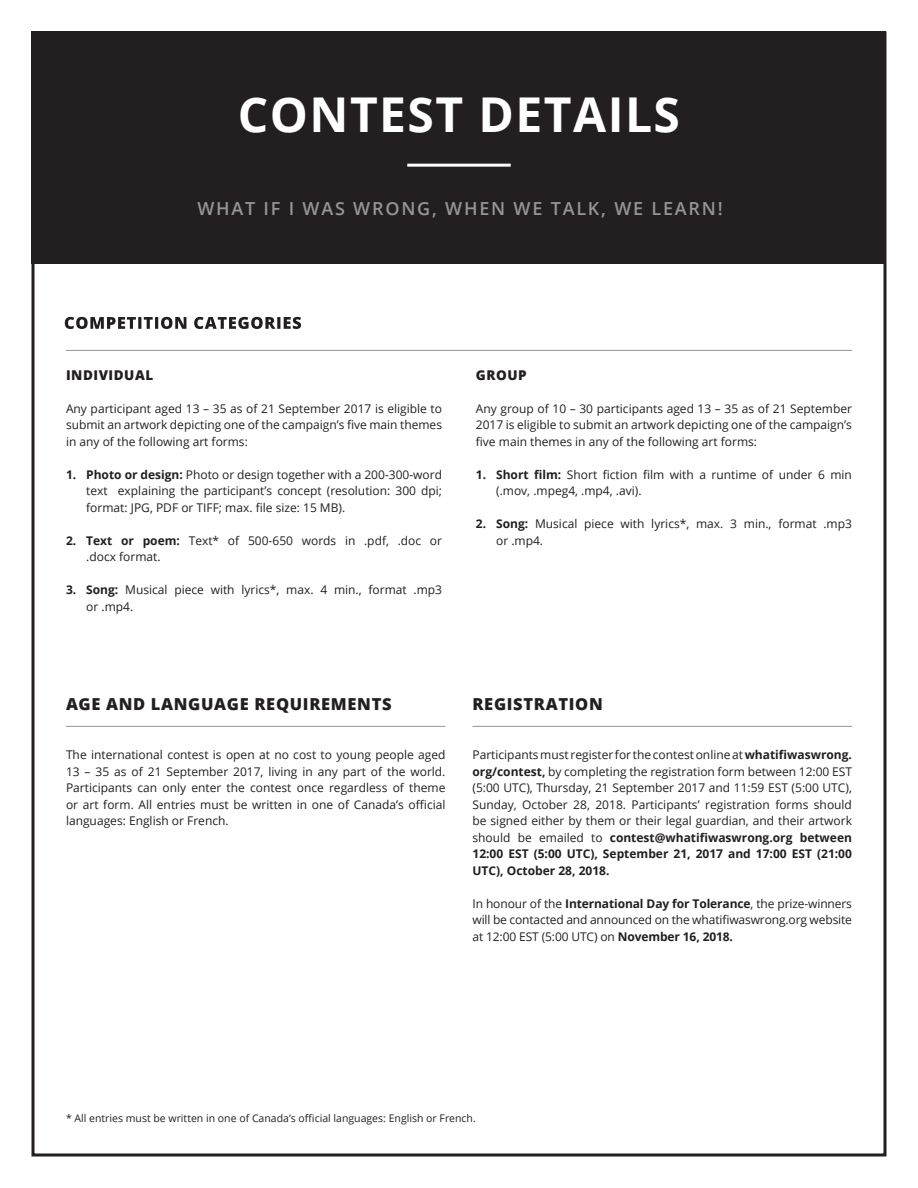
<style>
.page{position:relative;width:918px;height:1188px;background:#fff}
.page>*{position:absolute;margin:0;border:0;box-sizing:border-box;transform-origin:0 0}
.t1{font:700 48px "Open Sans";letter-spacing:.03em;color:#fff}
.t2{font:600 18px "Open Sans";letter-spacing:.1em;color:#939598}
.Sous-titre_de_sectio{font:800 16.5px "Open Sans";letter-spacing:.04em;color:#231f20}
.Sous-titre_de_sectio-2{font:800 13.5px "Open Sans";letter-spacing:.04em;color:#231f20}
.Corps_de_texte{font:12px/16.5px "Open Sans";color:#231f20;text-align:justify}
.Corps_de_texte-2{font:10.5px "Open Sans";color:#231f20}
.s1{font-weight:700}
</style>
<div class="page">
<div style="left:32px;top:32px;width:854px;height:232px;background:#231f20"></div>
<hr style="left:407px;top:164px;width:104px;height:3px;background:#fff">
<hr style="left:66px;top:350px;width:786px;height:1px;background:#939598">
<hr style="left:66px;top:726px;width:380px;height:1px;background:#939598">
<hr style="left:472px;top:726px;width:380px;height:1px;background:#939598">
<svg style="left:65px;top:317px;width:236px;height:12px"></svg>
<h1 class="t1" style="left:238px;top:81px;width:444px">CONTEST DETAILS</h1>
<h2 class="t2" style="left:197px;top:196px;width:527px">WHAT IF I WAS WRONG, WHEN WE TALK, WE LEARN!</h2>
<p class="Sous-titre_de_sectio-2" style="left:66px;top:364px;width:89px">INDIVIDUAL</p>
<p class="Corps_de_texte" style="left:66px;top:400px;width:378px">Any participant aged 13 – 35 as of 21 September 2017 is eligible to submit an artwork depicting one of the campaign’s five main themes in any of the following art forms:</p>
<p class="Corps_de_texte" style="left:86px;top:466px;width:357px;text-indent:-20px"><span class="s1">1. Photo or design:</span> Photo or design together with a 200-300-word text explaining the participant’s concept (resolution: 300 dpi; format: JPG, PDF or TIFF; max. file size: 15 MB).</p>
<p class="Corps_de_texte" style="left:86px;top:532px;width:357px;text-indent:-20px"><span class="s1">2. Text or poem:</span> Text* of 500-650 words in .pdf, .doc or .docx format.</p>
<p class="Corps_de_texte" style="left:86px;top:581px;width:357px;text-indent:-20px"><span class="s1">3. Song:</span> Musical piece with lyrics*, max. 4 min., format .mp3 or .mp4.</p>
<p class="Sous-titre_de_sectio-2" style="left:476px;top:364px;width:52px">GROUP</p>
<p class="Corps_de_texte" style="left:476px;top:400px;width:378px">Any group of 10 – 30 participants aged 13 – 35 as of 21 September 2017 is eligible to submit an artwork depicting one of the campaign’s five main themes in any of the following art forms:</p>
<p class="Corps_de_texte" style="left:496px;top:466px;width:357px;text-indent:-20px"><span class="s1">1. Short film:</span> Short fiction film with a runtime of under 6 min (.mov, .mpeg4, .mp4, .avi).</p>
<p class="Corps_de_texte" style="left:496px;top:515px;width:357px;text-indent:-20px"><span class="s1">2. Song:</span> Musical piece with lyrics*, max. 3 min., format .mp3 or .mp4.</p>
<p class="Sous-titre_de_sectio" style="left:66px;top:691px;width:327px">AGE AND LANGUAGE REQUIREMENTS</p>
<p class="Corps_de_texte" style="left:66px;top:746px;width:381px">The international contest is open at no cost to young people aged 13 – 35 as of 21 September 2017, living in any part of the world.<br>Participants can only enter the contest once regardless of theme or art form. All entries must be written in one of Canada’s official languages: English or French.</p>
<p class="Sous-titre_de_sectio" style="left:472px;top:691px;width:132px">REGISTRATION</p>
<p class="Corps_de_texte" style="left:472px;top:746px;width:381px">Participants must register for the contest online at <span class="s1">whatifiwaswrong. org/contest,</span> by completing the registration form between 12:00 EST (5:00 UTC), Thursday, 21 September 2017 and 11:59 EST (5:00 UTC), Sunday, October 28, 2018. Participants’ registration forms should be signed either by them or their legal guardian, and their artwork should be emailed to <span class="s1">contest@whatifiwaswrong.org between 12:00 EST (5:00 UTC), September 21, 2017 and 17:00 EST (21:00<br>UTC), October 28, 2018.</span></p>
<p class="Corps_de_texte" style="left:472px;top:895px;width:381px">In honour of the <span class="s1">International Day for Tolerance</span>, the prize-winners will be contacted and announced on the whatifiwaswrong.org website at 12:00 EST (5:00 UTC) on <span class="s1">November 16, 2018.</span></p>
<p class="Corps_de_texte-2" style="left:66px;top:1111px;width:411px">* All entries must be written in one of Canada’s official languages: English or French.</p>
</div>
